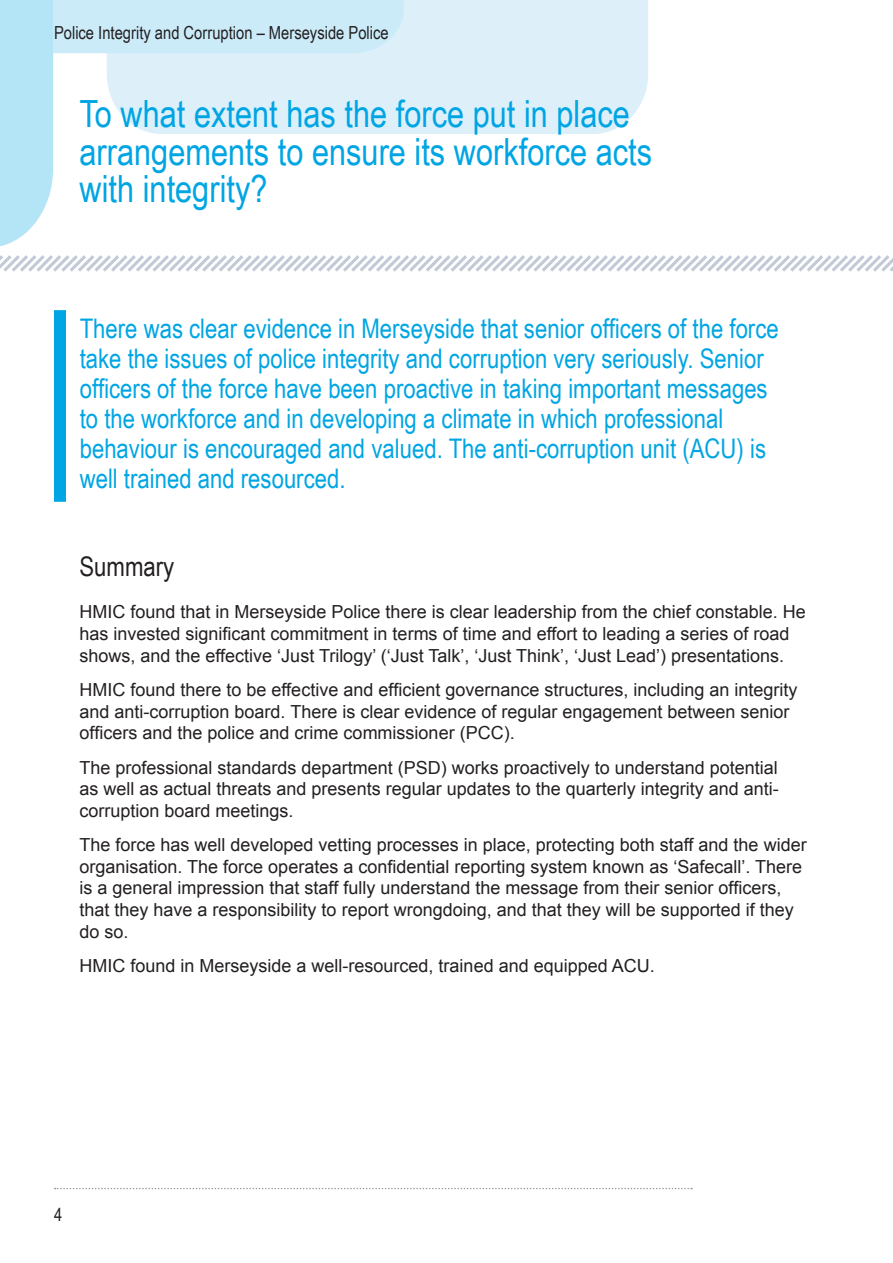
<style>
.page{position:relative;width:893px;height:1263px;background:#fff}
.page>*{position:absolute;margin:0;border:0;box-sizing:border-box;transform-origin:0 0}
.Heading_1{font:37.5px/37.5px "Arial Narrow";color:#00a5e3}
.Heading_1-2{font:27px/30px "Arial Narrow";color:#00a5e3}
.Heading_2{font:27px "Arial Narrow";color:#231f20}
.Paragraph{font:18px/21.6px "Arial";color:#231f20}
.t1{font:18px "Arial Narrow";color:#231f20}
</style>
<div class="page">
<svg style="left:0;top:0;width:893px;height:272px"></svg>
<svg style="left:55px;top:1188px;width:637px;height:1px"></svg>
<div style="left:54px;top:310px;width:12px;height:192px;background:#00a5e3"></div>
<p class="t1" style="left:54px;top:22px;width:336px">Police Integrity and Corruption – Merseyside Police</p>
<p class="Heading_1" style="left:80px;top:95px;width:574px">To what extent has the force put in place arrangements to ensure its workforce acts with integrity?</p>
<p class="Heading_1-2" style="left:80px;top:314px;width:700px">There was clear evidence in Merseyside that senior officers of the force take the issues of police integrity and corruption very seriously. Senior officers of the force have been proactive in taking important messages to the workforce and in developing a climate in which professional behaviour is encouraged and valued. The anti-corruption unit (ACU) is well trained and resourced.</p>
<p class="Heading_2" style="left:80px;top:551px;width:96px">Summary</p>
<p class="Paragraph" style="left:80px;top:601px;width:728px">HMIC found that in Merseyside Police there is clear leadership from the chief constable. He has invested significant commitment in terms of time and effort to leading a series of road shows, and the effective ‘Just Trilogy’ (‘Just Talk’, ‘Just Think’, ‘Just Lead’) presentations.</p>
<p class="Paragraph" style="left:80px;top:679px;width:720px">HMIC found there to be effective and efficient governance structures, including an integrity and anti-corruption board. There is clear evidence of regular engagement between senior officers and the police and crime commissioner (PCC).</p>
<p class="Paragraph" style="left:80px;top:757px;width:701px;text-align:justify">The professional standards department (PSD) works proactively to understand potential as well as actual threats and presents regular updates to the quarterly integrity and anti&shy;corruption board meetings.</p>
<p class="Paragraph" style="left:80px;top:834px;width:729px">The force has well developed vetting processes in place, protecting both staff and the wider organisation. The force operates a confidential reporting system known as ‘Safecall’. There is a general impression that staff fully understand the message from their senior officers, that they have a responsibility to report wrongdoing, and that they will be supported if they do so.</p>
<p class="Paragraph" style="left:80px;top:955px;width:577px">HMIC found in Merseyside a well-resourced, trained and equipped ACU.</p>
<p class="t1" style="left:54px;top:1205px;width:10px">4</p>
</div>
